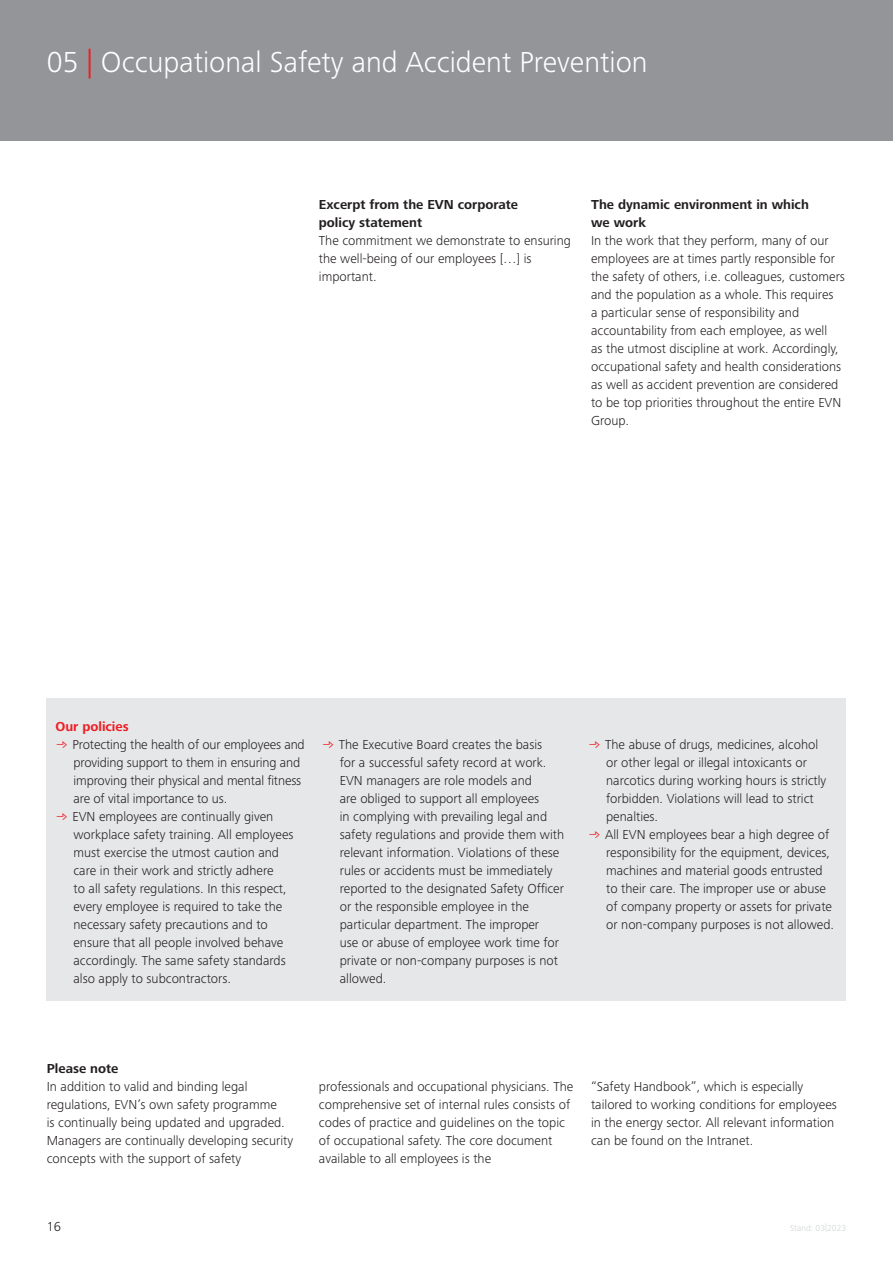
<style>
.page{position:relative;width:893px;height:1263px;background:#fff}
.page>*{position:absolute;margin:0;border:0;box-sizing:border-box;transform-origin:0 0}
.t1{font:300 30px "Frutiger Nextfor EVN";color:#fff}
.englisch{font:300 13.5px/18px "Frutiger Nextfor EVN";color:#231f20}
.englisch-2{font:700 13.5px "Frutiger Next For EVN";color:#231f20}
.t2{font:700 13.5px "Frutiger Next For EVN";color:#ee1d23}
.t3{font:300 9px "Frutiger Nextfor EVN";color:#cfd2d2}
.s1{color:#ee1d23}
.s2{font-size:8.4px}
</style>
<div class="page">
<div style="left:0;top:0;width:893px;height:140px;background:#939598"></div>
<div style="left:47px;top:698px;width:799px;height:303px;background:#e6e7e9"></div>
<p class="t1" style="left:47px;top:45px;width:602px">05 <span class="s1">|</span> Occupational Safety and Accident Prevention</p>
<p class="englisch-2" style="left:319px;top:197px;width:201px">Excerpt from the EVN corporate</p>
<p class="englisch-2" style="left:319px;top:215px;width:105px">policy statement</p>
<p class="englisch" style="left:319px;top:231px;width:254px">The commitment we demonstrate to ensuring the well-being of our employees […] is important.</p>
<p class="englisch-2" style="left:591px;top:197px;width:219px">The dynamic environment in which</p>
<p class="englisch-2" style="left:591px;top:215px;width:56px">we work</p>
<p class="englisch" style="left:591px;top:231px;width:255px">In the work that they perform, many of our employees are at times partly responsible for the safety of others, i.e. colleagues, customers and the population as a whole. This requires<br>a particular sense of responsibility and accountability from each employee, as well<br>as the utmost discipline at work. Accordingly, occupational safety and health considerations as well as accident prevention are considered to be top priorities throughout the entire EVN Group.</p>
<p class="t2" style="left:55px;top:719px;width:75px">Our policies</p>
<p class="englisch" style="left:73px;top:735px;width:233px;text-indent:-18px"><span class="s1">•</span> Protecting the health of our employees and providing support to them in ensuring and improving their physical and mental fitness are of vital importance to us.</p>
<p class="englisch" style="left:73px;top:807px;width:222px;text-indent:-18px"><span class="s1">•</span> EVN employees are continually given workplace safety training. All employees must exercise the utmost caution and care in their work and strictly adhere<br>to all safety regulations. In this respect, every employee is required to take the necessary safety precautions and to ensure that all people involved behave accordingly. The same safety standards also apply to subcontractors.</p>
<p class="englisch" style="left:340px;top:735px;width:226px;text-indent:-18px"><span class="s1">•</span> The Executive Board creates the basis<br>for a successful safety record at work.<br>EVN managers are role models and<br>are obliged to support all employees<br>in complying with prevailing legal and safety regulations and provide them with relevant information. Violations of these rules or accidents must be immediately reported to the designated Safety Officer or the responsible employee in the particular department. The improper<br>use or abuse of employee work time for private or non-company purposes is not allowed.</p>
<p class="englisch" style="left:606px;top:735px;width:222px;text-indent:-18px"><span class="s1">•</span> The abuse of drugs, medicines, alcohol or other legal or illegal intoxicants or narcotics during working hours is strictly forbidden. Violations will lead to strict penalties.</p>
<p class="englisch" style="left:606px;top:825px;width:229px;text-indent:-18px"><span class="s1">•</span> All EVN employees bear a high degree of responsibility for the equipment, devices, machines and material goods entrusted to their care. The improper use or abuse of company property or assets for private or non-company purposes is not allowed.</p>
<p class="englisch-2" style="left:47px;top:1061px;width:73px">Please note</p>
<p class="englisch" style="left:47px;top:1077px;width:248px">In addition to valid and binding legal regulations, EVN’s own safety programme<br>is continually being updated and upgraded.<br>Managers are continually developing security concepts with the support of safety</p>
<p class="englisch" style="left:319px;top:1077px;width:256px">professionals and occupational physicians. The comprehensive set of internal rules consists of codes of practice and guidelines on the topic of occupational safety. The core document available to all employees is the</p>
<p class="englisch" style="left:591px;top:1077px;width:247px">“Safety Handbook”, which is especially tailored to working conditions for employees in the energy sector. All relevant information can be found on the Intranet.</p>
<p class="englisch" style="left:47px;top:1217px;width:16px">16</p>
<p class="t3" style="left:790px;top:1222px;width:58px">Stand: 03<span class="s2">|</span>2023</p>
</div>
